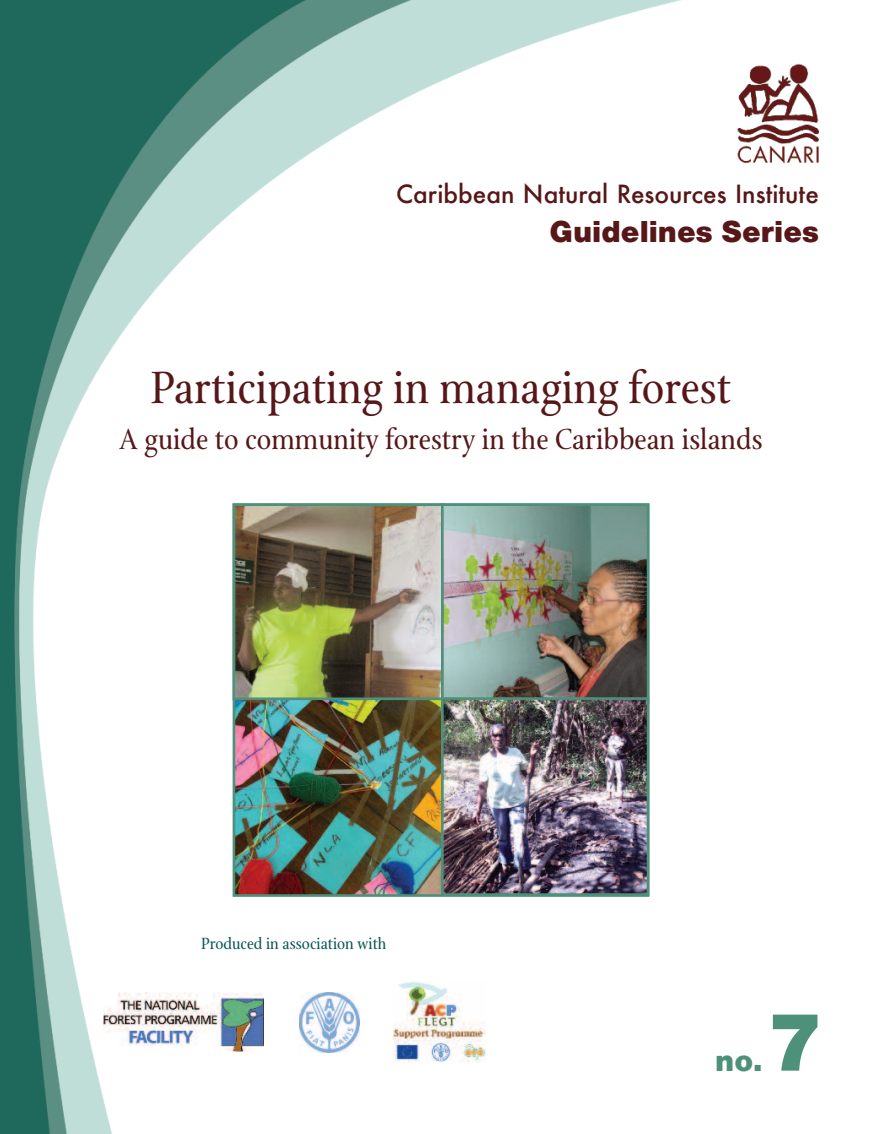
<style>
.page{position:relative;width:882px;height:1134px;background:#fff}
.page>*{position:absolute;margin:0;border:0;box-sizing:border-box;transform-origin:0 0}
.t1{font:84px "Nimbus San D Blac";color:#4d917a}
.t2{font:49px "Stone Print";color:#571719}
.t3{font:31.5px "Stone Print";color:#571719}
.t4{font:31.5px "Nimbus San D Blac";color:#571719}
.t5{font:31.5px "Nimbus San D Blac";color:#4d917a}
.t6{font:500 24.5px "Futura";color:#571719}
.t7{font:17.5px "Stone Print";color:#075750}
</style>
<div class="page">
<img style="left:0;top:0;width:681px;height:1134px">
<img style="left:300px;top:992px;width:59px;height:60px">
<img style="left:394px;top:981px;width:91px;height:82px">
<img style="left:103px;top:993px;width:160px;height:59px">
<img style="left:737px;top:63px;width:82px;height:101px">
<img style="left:237px;top:700px;width:204px;height:193px">
<img style="left:237px;top:507px;width:204px;height:189px">
<div style="left:233px;top:503px;width:212px;height:197px;border:3px solid #4d917a"></div>
<img style="left:445px;top:507px;width:200px;height:385px">
<div style="left:441px;top:503px;width:208px;height:200px;border:3px solid #4d917a"></div>
<div style="left:441px;top:697px;width:208px;height:199px;border:3px solid #4d917a"></div>
<p class="t6" style="left:396px;top:177px;width:424px">Caribbean Natural Resources Institute</p>
<p class="t4" style="left:550px;top:213px;width:271px">Guidelines Series</p>
<h2 class="t2" style="left:151px;top:358px;width:582px">Participating in managing forest</h2>
<p class="t3" style="left:119px;top:420px;width:645px">A guide to community forestry in the Caribbean islands</p>
<p class="t7" style="left:201px;top:933px;width:187px">Produced in association with</p>
<p class="t5" style="left:715px;top:1041px;width:49px">no.</p>
<h1 class="t1" style="left:771px;top:993px;width:49px">7</h1>
</div>
